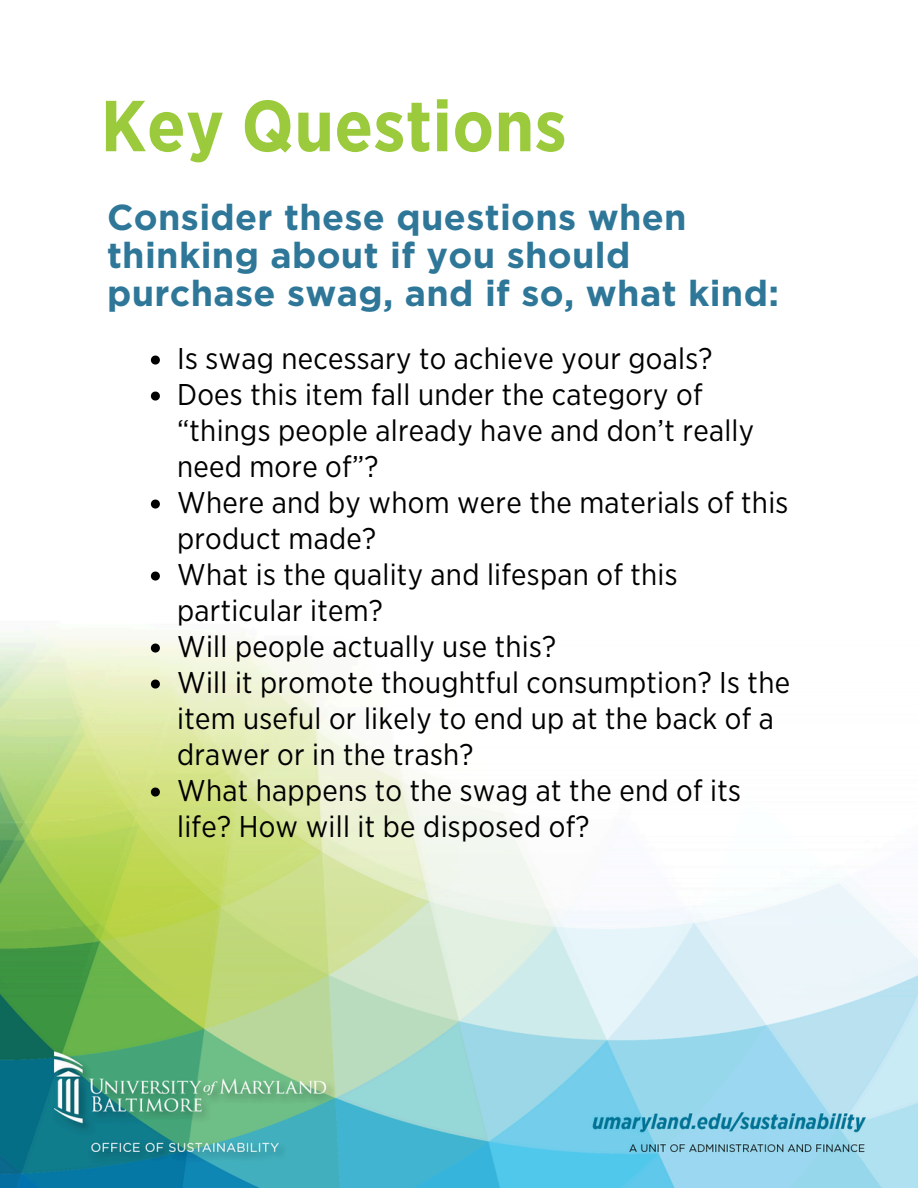
<style>
.page{position:relative;width:918px;height:1188px;background:#fff}
.page>*{position:absolute;margin:0;border:0;box-sizing:border-box;transform-origin:0 0}
.t1{font:700 72px "Gotham Narrow";letter-spacing:.01em;color:#9bcb3c}
.t2{font:700 36px/38.2px "Gotham";letter-spacing:.01em;color:#2f7798}
.t3{font:30px/36px "Gotham Narrow";letter-spacing:.01em;color:#000}
</style>
<div class="page">
<img style="left:0;top:571px;width:918px;height:617px">
<svg style="left:151px;top:356px;width:9px;height:9px"></svg>
<svg style="left:151px;top:392px;width:9px;height:9px"></svg>
<svg style="left:151px;top:500px;width:9px;height:9px"></svg>
<svg style="left:151px;top:572px;width:9px;height:9px"></svg>
<svg style="left:151px;top:644px;width:9px;height:9px"></svg>
<svg style="left:151px;top:680px;width:9px;height:9px"></svg>
<svg style="left:151px;top:788px;width:9px;height:9px"></svg>
<h2 class="t1" style="left:101px;top:82px;width:467px">Key Questions</h2>
<h3 class="t2" style="left:107px;top:198px;width:673px">Consider these questions when thinking about if you should purchase swag, and if so, what kind:</h3>
<p class="t3" style="left:177px;top:340px;width:537px">Is swag necessary to achieve your goals?</p>
<p class="t3" style="left:177px;top:376px;width:579px">Does this item fall under the category of “things people already have and don’t really need more of”?</p>
<p class="t3" style="left:177px;top:484px;width:613px">Where and by whom were the materials of this product made?</p>
<p class="t3" style="left:177px;top:556px;width:502px">What is the quality and lifespan of this particular item?</p>
<p class="t3" style="left:177px;top:628px;width:381px">Will people actually use this?</p>
<p class="t3" style="left:177px;top:664px;width:614px">Will it promote thoughtful consumption? Is the item useful or likely to end up at the back of a drawer or in the trash?</p>
<p class="t3" style="left:177px;top:772px;width:565px">What happens to the swag at the end of its life? How will it be disposed of?</p>
</div>
